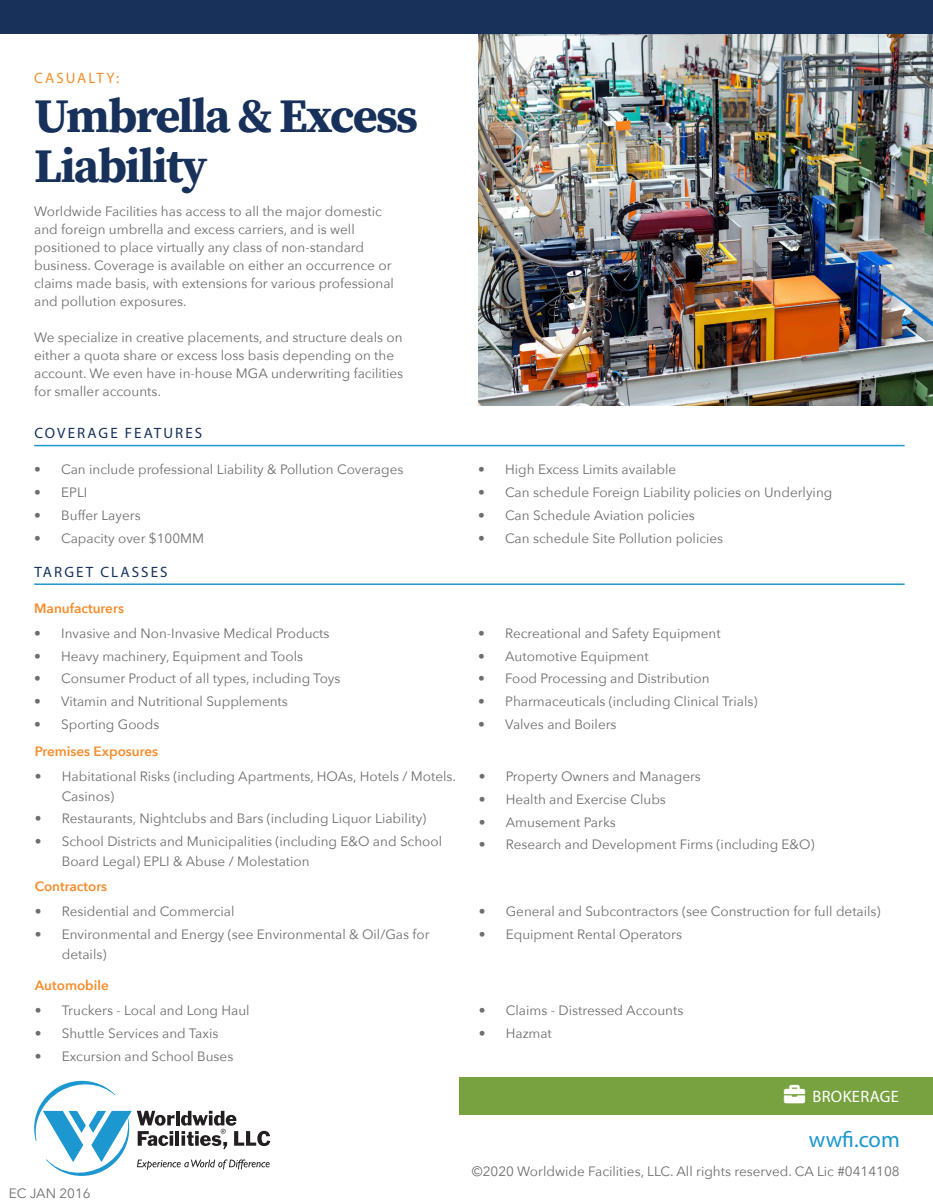
<style>
.page{position:relative;width:933px;height:1203px;background:#fff}
.page>*{position:absolute;margin:0;border:0;box-sizing:border-box;transform-origin:0 0}
.Headlines{font:700 48px/49.5px "Source Serif Pro";letter-spacing:-.035em;color:#17315b}
.URL{font:22.5px "Myriad Pro";color:#1c97cf}
.Division{font:16.5px "Myriad Pro";letter-spacing:.02em;color:#fff}
.Subheads{font:15px "Myriad Pro";letter-spacing:.14em;color:#17315b}
.Pre-Header{font:15px "Myriad Pro";letter-spacing:.14em;color:#f68d2a}
.Disclaimer{font:13.5px/18px "Avenir Next";color:#6e6e6e}
.Text{font:600 13.5px "Avenir Next";color:#f68c2b}
</style>
<div class="page">
<div style="left:459px;top:1076px;width:473px;height:38px;background:#77a23f"></div>
<svg style="left:34px;top:1080px;width:236px;height:96px"></svg>
<img style="left:478px;top:33px;width:454px;height:372px">
<div style="left:0;top:0;width:932px;height:33px;background:#17315b"></div>
<hr style="left:34px;top:444px;width:870px;height:2px;background:#1c97cf">
<hr style="left:34px;top:583px;width:870px;height:2px;background:#1c97cf">
<p class="Pre-Header" style="left:34px;top:69px;width:86px">CASUALTY:</p>
<p class="Headlines" style="left:34px;top:91px;width:385px">Umbrella &amp; Excess<br>Liability</p>
<p class="Disclaimer" style="left:34px;top:201px;width:361px">Worldwide Facilities has access to all the major domestic and foreign umbrella and excess carriers, and is well positioned to place virtually any class of non-standard business. Coverage is available on either an occurrence or claims made basis, with extensions for various professional and pollution exposures.</p>
<p class="Disclaimer" style="left:34px;top:327px;width:370px">We specialize in creative placements, and structure deals on either a quota share or excess loss basis depending on the account. We even have in-house MGA underwriting facilities for smaller accounts.</p>
<p class="Subheads" style="left:34px;top:423px;width:169px">COVERAGE FEATURES</p>
<p class="Disclaimer" style="left:34px;top:460px;width:370px">• Can include professional Liability &amp; Pollution Coverages</p>
<p class="Disclaimer" style="left:34px;top:482px;width:55px">• EPLI</p>
<p class="Disclaimer" style="left:34px;top:505px;width:108px">• Buffer Layers</p>
<p class="Disclaimer" style="left:34px;top:528px;width:171px">• Capacity over $100MM</p>
<p class="Subheads" style="left:34px;top:562px;width:135px">TARGET CLASSES</p>
<p class="Text" style="left:34px;top:596px;width:91px">Manufacturers</p>
<p class="Disclaimer" style="left:34px;top:623px;width:297px">• Invasive and Non-Invasive Medical Products</p>
<p class="Disclaimer" style="left:34px;top:646px;width:270px">• Heavy machinery, Equipment and Tools</p>
<p class="Disclaimer" style="left:34px;top:669px;width:308px">• Consumer Product of all types, including Toys</p>
<p class="Disclaimer" style="left:34px;top:691px;width:255px">• Vitamin and Nutritional Supplements</p>
<p class="Disclaimer" style="left:34px;top:714px;width:127px">• Sporting Goods</p>
<p class="Text" style="left:35px;top:739px;width:125px">Premises Exposures</p>
<p class="Disclaimer" style="left:62px;top:766px;width:395px;line-height:19.5px;text-indent:-27px">• Habitational Risks (including Apartments, HOAs, Hotels / Motels.<br>Casinos)</p>
<p class="Disclaimer" style="left:35px;top:809px;width:393px">• Restaurants, Nightclubs and Bars (including Liquor Liability)</p>
<p class="Disclaimer" style="left:62px;top:831px;width:381px;line-height:19.5px;text-indent:-27px">• School Districts and Municipalities (including E&amp;O and School<br>Board Legal) EPLI &amp; Abuse / Molestation</p>
<p class="Text" style="left:35px;top:874px;width:74px">Contractors</p>
<p class="Disclaimer" style="left:35px;top:901px;width:201px">• Residential and Commercial</p>
<p class="Disclaimer" style="left:62px;top:923px;width:369px;line-height:19.5px;text-indent:-27px">• Environmental and Energy (see Environmental &amp; Oil/Gas for details)</p>
<p class="Text" style="left:35px;top:973px;width:76px">Automobile</p>
<p class="Disclaimer" style="left:35px;top:1000px;width:216px">• Truckers - Local and Long Haul</p>
<p class="Disclaimer" style="left:35px;top:1023px;width:185px">• Shuttle Services and Taxis</p>
<p class="Disclaimer" style="left:35px;top:1046px;width:200px">• Excursion and School Buses</p>
<p class="Disclaimer" style="left:9px;top:1182px;width:83px">EC JAN 2016</p>
<p class="Disclaimer" style="left:478px;top:460px;width:200px">• High Excess Limits available</p>
<p class="Disclaimer" style="left:478px;top:482px;width:355px">• Can schedule Foreign Liability policies on Underlying</p>
<p class="Disclaimer" style="left:478px;top:505px;width:218px">• Can Schedule Aviation policies</p>
<p class="Disclaimer" style="left:478px;top:528px;width:246px">• Can schedule Site Pollution policies</p>
<p class="Disclaimer" style="left:478px;top:623px;width:244px">• Recreational and Safety Equipment</p>
<p class="Disclaimer" style="left:478px;top:646px;width:172px">• Automotive Equipment</p>
<p class="Disclaimer" style="left:478px;top:669px;width:233px">• Food Processing and Distribution</p>
<p class="Disclaimer" style="left:478px;top:691px;width:281px">• Pharmaceuticals (including Clinical Trials)</p>
<p class="Disclaimer" style="left:478px;top:714px;width:140px">• Valves and Boilers</p>
<p class="Disclaimer" style="left:478px;top:766px;width:223px">• Property Owners and Managers</p>
<p class="Disclaimer" style="left:478px;top:789px;width:189px">• Health and Exercise Clubs</p>
<p class="Disclaimer" style="left:478px;top:812px;width:138px">• Amusement Parks</p>
<p class="Disclaimer" style="left:478px;top:835px;width:337px">• Research and Development Firms (including E&amp;O)</p>
<p class="Disclaimer" style="left:478px;top:901px;width:403px">• General and Subcontractors (see Construction for full details)</p>
<p class="Disclaimer" style="left:478px;top:924px;width:205px">• Equipment Rental Operators</p>
<p class="Disclaimer" style="left:478px;top:1000px;width:206px">• Claims - Distressed Accounts</p>
<p class="Disclaimer" style="left:478px;top:1023px;width:75px">• Hazmat</p>
<p class="Division" style="left:812px;top:1085px;width:88px">BROKERAGE</p>
<p class="URL" style="left:808px;top:1125px;width:92px">wwfi.com</p>
<p class="Disclaimer" style="left:471px;top:1161px;width:429px">©2020 Worldwide Facilities, LLC. All rights reserved. CA Lic #0414108</p>
</div>
